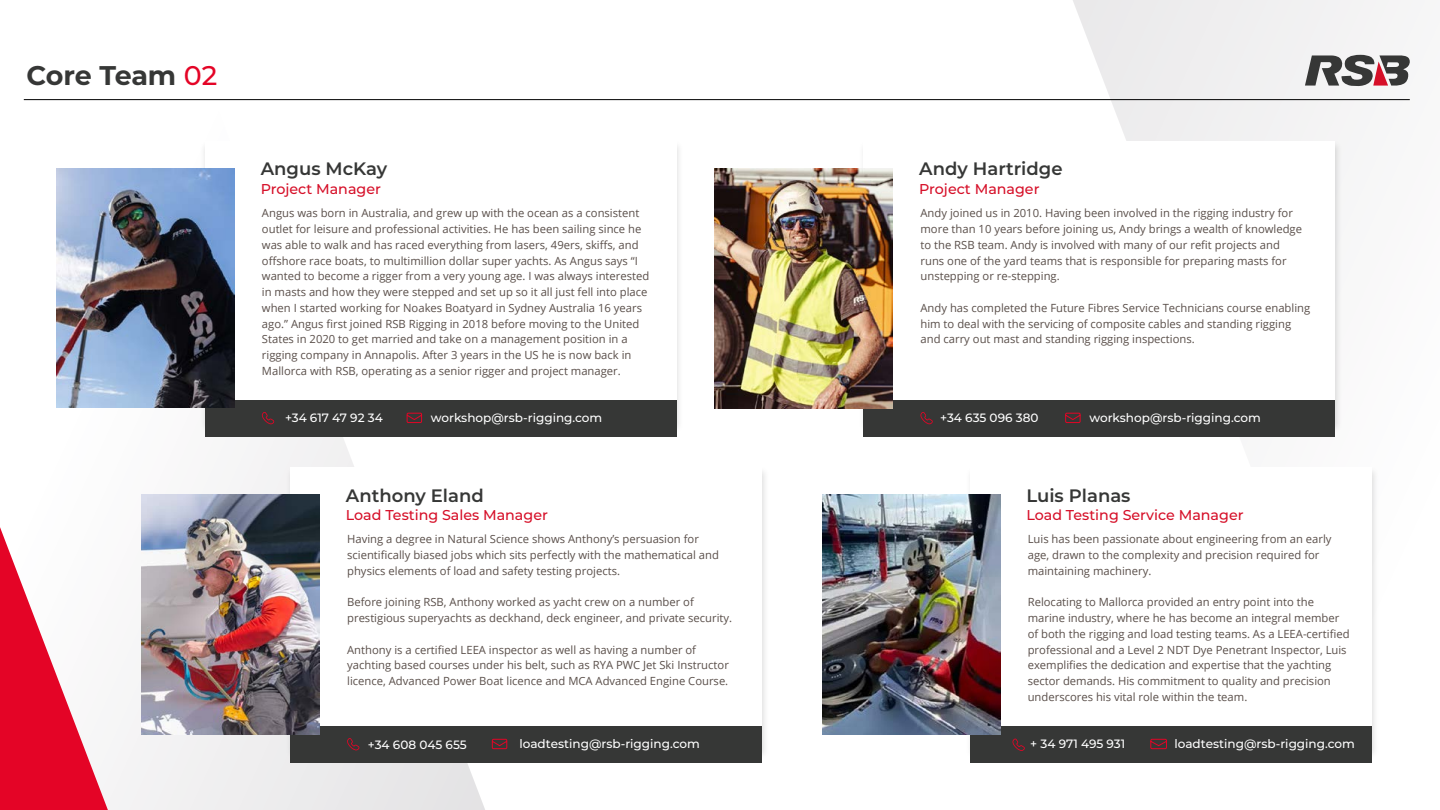
<style>
.page{position:relative;width:1440px;height:810px;background:#fff}
.page>*{position:absolute;margin:0;border:0;box-sizing:border-box;transform-origin:0 0}
.t1{font:700 27px "Montserrat";letter-spacing:-.01em;color:#363736}
.t2{font:600 18px "Montserrat";color:#363736}
.t3{font:500 14.25px "Montserrat";color:#d60f28}
.t4{font:500 12.08px "Montserrat";color:#fff}
.t5{font:11.25px/15.8px "Open Sans";color:#5a4f4a}
.s1{font-weight:500;color:#e40426}
</style>
<div class="page">
<svg style="left:1056px;top:0;width:354px;height:140px"></svg>
<svg style="left:1305px;top:55px;width:105px;height:33px"></svg>
<svg style="left:23px;top:99px;width:477px;height:711px"></svg>
<svg style="left:0;top:303px;width:238px;height:507px"></svg>
<hr style="left:24px;top:99px;width:1386px;height:1px;background:#000">
<div style="left:200px;top:140px;width:484px;height:294px;background:#f9f9f9"></div>
<div style="left:205px;top:141px;width:471px;height:282px;background:#fff"></div>
<div style="left:859px;top:140px;width:484px;height:294px;background:#000;opacity:.13"></div>
<div style="left:863px;top:141px;width:472px;height:282px;background:#fff"></div>
<div style="left:205px;top:400px;width:471px;height:37px;background:#363736"></div>
<div style="left:863px;top:400px;width:472px;height:37px;background:#363736"></div>
<svg style="left:261px;top:412px;width:13px;height:12px"></svg>
<svg style="left:920px;top:412px;width:13px;height:12px"></svg>
<svg style="left:406px;top:412px;width:17px;height:11px"></svg>
<svg style="left:1065px;top:412px;width:16px;height:11px"></svg>
<img style="left:56px;top:168px;width:178px;height:239px">
<img style="left:715px;top:168px;width:178px;height:240px">
<div style="left:290px;top:467px;width:472px;height:282px;background:#fff"></div>
<div style="left:966px;top:466px;width:414px;height:294px;background:#000;opacity:.13"></div>
<div style="left:971px;top:467px;width:401px;height:282px;background:#fff"></div>
<div style="left:290px;top:726px;width:472px;height:37px;background:#363736"></div>
<div style="left:971px;top:726px;width:401px;height:37px;background:#363736"></div>
<svg style="left:347px;top:738px;width:13px;height:12px"></svg>
<svg style="left:1012px;top:739px;width:13px;height:12px"></svg>
<svg style="left:491px;top:739px;width:17px;height:10px"></svg>
<svg style="left:1150px;top:739px;width:17px;height:10px"></svg>
<img style="left:141px;top:494px;width:179px;height:240px">
<img style="left:822px;top:494px;width:178px;height:240px">
<h1 class="t1" style="left:26px;top:56px;width:192px">Core Team <span class="s1">02</span></h1>
<h2 class="t2" style="left:261px;top:156px;width:128px">Angus McKay</h2>
<p class="t3" style="left:261px;top:179px;width:122px">Project Manager</p>
<h2 class="t2" style="left:919px;top:156px;width:145px">Andy Hartridge</h2>
<p class="t3" style="left:919px;top:179px;width:122px">Project Manager</p>
<p class="t5" style="left:262px;top:205px;width:389px">Angus was born in Australia, and grew up with the ocean as a consistent outlet for leisure and professional activities. He has been sailing since he was able to walk and has raced everything from lasers, 49ers, skiffs, and offshore race boats, to multimillion dollar super yachts. As Angus says “I wanted to become a rigger from a very young age. I was always interested in masts and how they were stepped and set up so it all just fell into place when I started working for Noakes Boatyard in Sydney Australia 16 years ago.” Angus first joined RSB Rigging in 2018 before moving to the United States in 2020 to get married and take on a management position in a rigging company in Annapolis. After 3 years in the US he is now back in Mallorca with RSB, operating as a senior rigger and project manager.</p>
<p class="t5" style="left:921px;top:205px;width:383px">Andy joined us in 2010. Having been involved in the rigging industry for more than 10 years before joining us, Andy brings a wealth of knowledge to the RSB team. Andy is involved with many of our refit projects and runs one of the yard teams that is responsible for preparing masts for unstepping or re-stepping.</p>
<p class="t5" style="left:921px;top:300px;width:391px">Andy has completed the Future Fibres Service Technicians course enabling him to deal with the servicing of composite cables and standing rigging and carry out mast and standing rigging inspections.</p>
<p class="t4" style="left:285px;top:409px;width:99px">+34 617 47 92 34</p>
<p class="t4" style="left:431px;top:409px;width:173px">workshop@rsb-rigging.com</p>
<p class="t4" style="left:940px;top:409px;width:100px">+34 635 096 380</p>
<p class="t4" style="left:1089px;top:409px;width:173px">workshop@rsb-rigging.com</p>
<h2 class="t2" style="left:346px;top:482px;width:139px">Anthony Eland</h2>
<p class="t3" style="left:346px;top:505px;width:204px">Load Testing Sales Manager</p>
<p class="t5" style="left:347px;top:531px;width:373px">Having a degree in Natural Science shows Anthony’s persuasion for scientifically biased jobs which sits perfectly with the mathematical and physics elements of load and safety testing projects.</p>
<p class="t5" style="left:347px;top:594px;width:387px">Before joining RSB, Anthony worked as yacht crew on a number of prestigious superyachts as deckhand, deck engineer, and private security.</p>
<p class="t5" style="left:347px;top:641px;width:383px">Anthony is a certified LEEA inspector as well as having a number of yachting based courses under his belt, such as RYA PWC Jet Ski Instructor licence, Advanced Power Boat licence and MCA Advanced Engine Course.</p>
<h2 class="t2" style="left:1026px;top:482px;width:106px">Luis Planas</h2>
<p class="t3" style="left:1026px;top:505px;width:219px">Load Testing Service Manager</p>
<p class="t5" style="left:1028px;top:531px;width:305px">Luis has been passionate about engineering from an early age, drawn to the complexity and precision required for maintaining machinery.</p>
<p class="t5" style="left:1028px;top:594px;width:323px">Relocating to Mallorca provided an entry point into the marine industry, where he has become an integral member of both the rigging and load testing teams. As a LEEA-certified professional and a Level 2 NDT Dye Penetrant Inspector, Luis exemplifies the dedication and expertise that the yachting sector demands. His commitment to quality and precision underscores his vital role within the team.</p>
<p class="t4" style="left:368px;top:736px;width:100px">+34 608 045 655</p>
<p class="t4" style="left:519px;top:735px;width:182px">loadtesting@rsb-rigging.com</p>
<p class="t4" style="left:1030px;top:736px;width:97px">+ 34 971 495 931</p>
<p class="t4" style="left:1174px;top:735px;width:182px">loadtesting@rsb-rigging.com</p>
</div>
